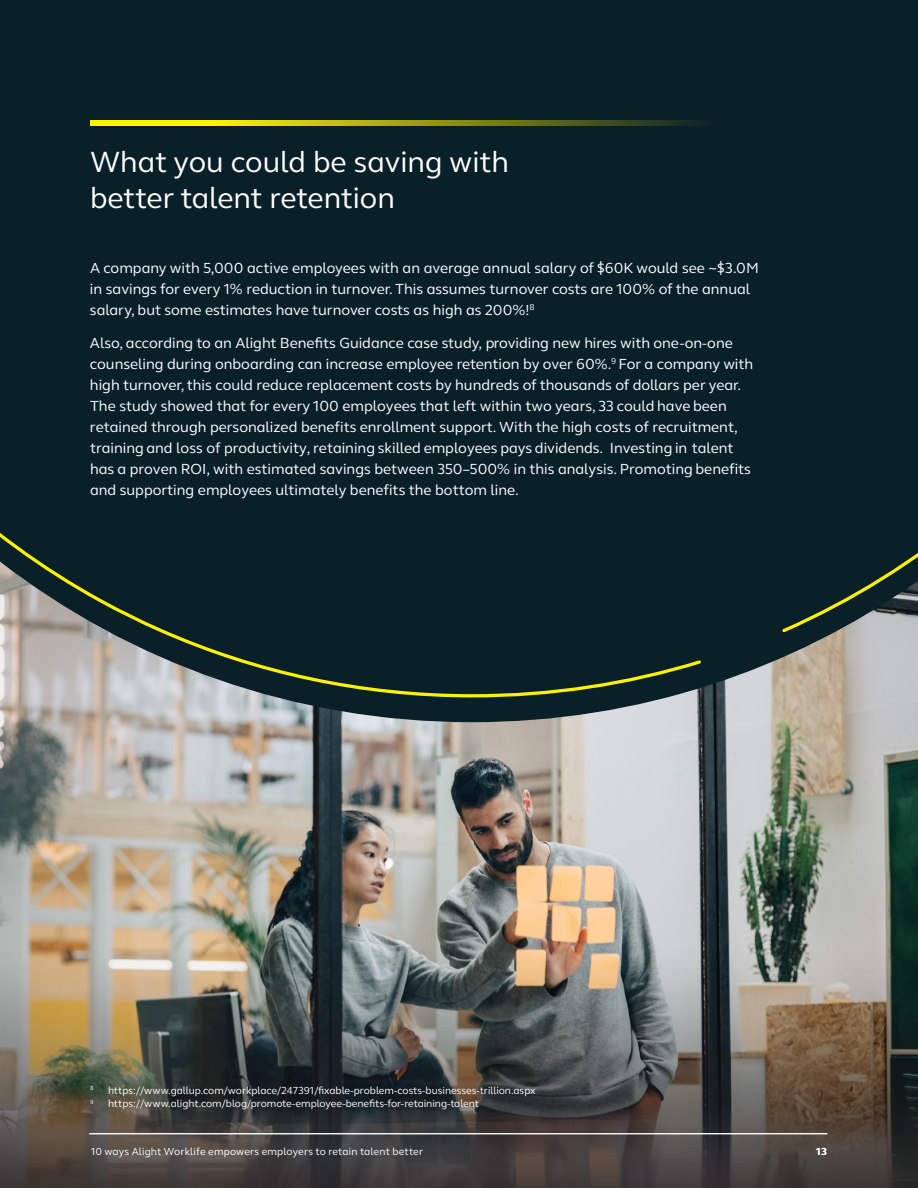
<style>
.page{position:relative;width:918px;height:1188px;background:#fff}
.page>*{position:absolute;margin:0;border:0;box-sizing:border-box;transform-origin:0 0}
.B1___Body{font:30px/36px "FS Thrive Elliot";color:#fff}
.B1___Body-2{font:15px/21px "FS Thrive Elliot";color:#fff}
.B5___Footnote{font:10.5px "FS Thrive Elliot";color:#fff}
.t1{font:700 10.5px "FS Thrive Elliot";color:#fff}
.B5___Footnote-2{font:6.15px "FS Thrive Elliot";color:#fff}
</style>
<div class="page">
<img style="left:0;top:699px;width:918px;height:489px">
<div style="left:0;top:0;width:918px;height:699px;background:#0a2029"></div>
<svg style="left:90px;top:121px;width:621px;height:4px;background:#9e9f10"></svg>
<hr style="left:89px;top:1133px;width:738px;height:1px;background:#fff">
<p class="B1___Body" style="left:90px;top:145px;width:421px">What you could be saving with better talent retention</p>
<p class="B1___Body-2" style="left:90px;top:258px;width:670px">A company with 5,000 active employees with an average annual salary of $60K would see ~$3.0M in savings for every 1% reduction in turnover. This assumes turnover costs are 100% of the annual salary, but some estimates have turnover costs as high as 200%!<sup>8</sup></p>
<p class="B1___Body-2" style="left:90px;top:333px;width:665px">Also, according to an Alight Benefits Guidance case study, providing new hires with one-on-one counseling during onboarding can increase employee retention by over 60%.<sup>9</sup> For a company with high turnover, this could reduce replacement costs by hundreds of thousands of dollars per year.<br>The study showed that for every 100 employees that left within two years, 33 could have been retained through personalized benefits enrollment support. With the high costs of recruitment, training and loss of productivity, retaining skilled employees pays dividends. Investing in talent has a proven ROI, with estimated savings between 350–500% in this analysis. Promoting benefits and supporting employees ultimately benefits the bottom line.</p>
<p class="B5___Footnote-2" style="left:90px;top:1085px;width:5px">8</p>
<p class="B5___Footnote" style="left:108px;top:1084px;width:429px">https://www.gallup.com/workplace/247391/fixable-problem-costs-businesses-trillion.aspx</p>
<p class="B5___Footnote-2" style="left:90px;top:1098px;width:5px">9</p>
<p class="B5___Footnote" style="left:108px;top:1098px;width:373px">https://www.alight.com/blog/promote-employee-benefits-for-retaining-talent</p>
<p class="B5___Footnote" style="left:90px;top:1146px;width:335px">10 ways Alight Worklife empowers employers to retain talent better</p>
<p class="t1" style="left:816px;top:1145px;width:13px">13</p>
</div>
